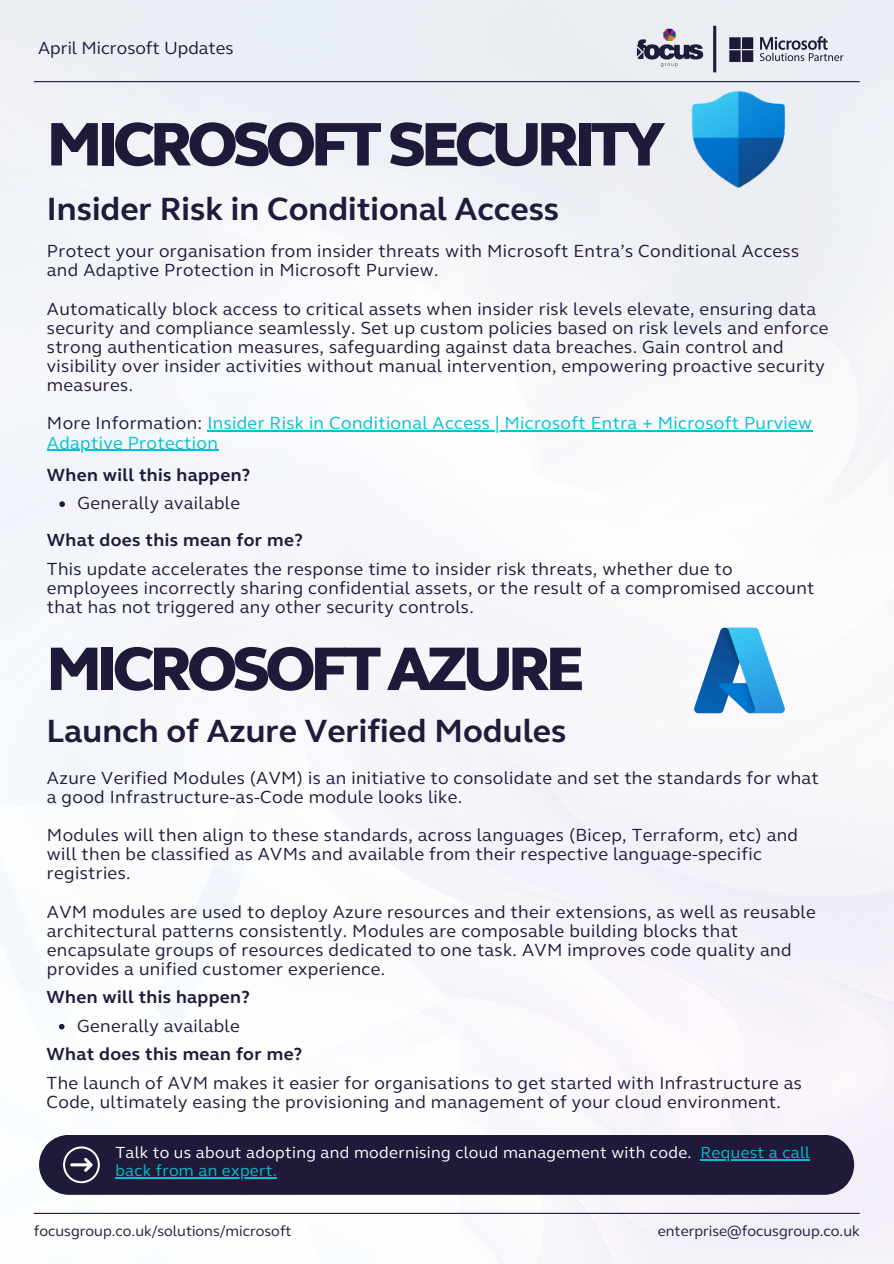
<style>
.page{position:relative;width:894px;height:1264px;background:#fff}
.page>*{position:absolute;margin:0;border:0;box-sizing:border-box;transform-origin:0 0}
.t1{font:800 63px "FS Elliot Web";letter-spacing:-.07em;color:#1f1a39}
.t2{font:700 33px "FS Elliot Web";color:#1f1c3b}
.t3{font:18px/19.2px "FS Elliot Web";letter-spacing:.02em;color:#1f1a39}
.t4{font:18px "FS Elliot Web";letter-spacing:.02em;color:#00c1cf}
.t5{font:700 18px "FS Elliot Web";letter-spacing:.02em;color:#1f1a39}
.t6{font:18px "FS Elliot Web";color:#1f1c3b}
.t7{font:16.5px "FS Elliot Web";letter-spacing:.02em;color:#fff}
.t8{font:16.5px "FS Elliot Web";letter-spacing:.02em;color:#00c1cf}
.t9{font:15px "FS Elliot Web";color:#1f1c3b}
.s1{color:#1f1a39}
</style>
<div class="page">
<img style="left:0;top:0;width:893px;height:1263px">
<hr style="left:34px;top:81px;width:825px;height:1px;background:#1f1a39">
<img style="left:629px;top:24px;width:81px;height:50px">
<hr style="left:713px;top:26px;width:3px;height:46px;background:#1f1a39">
<img style="left:727px;top:35px;width:118px;height:28px">
<img style="left:0;top:805px;width:459px;height:458px">
<img style="left:688px;top:90px;width:99px;height:98px">
<svg style="left:59px;top:501px;width:6px;height:6px"></svg>
<hr style="left:207px;top:430px;width:605px;height:1px;background:#00c1cf">
<hr style="left:47px;top:449px;width:171px;height:2px;background:#00c1cf">
<img style="left:690px;top:621px;width:97px;height:98px">
<hr style="left:34px;top:1212px;width:825px;height:1px;background:#1f1a39">
<svg style="left:59px;top:1023px;width:5px;height:6px"></svg>
<div style="left:39px;top:1134px;width:814px;height:60px;background:#1f1a39"></div>
<svg style="left:59px;top:1146px;width:41px;height:53px"></svg>
<hr style="left:700px;top:1159px;width:109px;height:1px;background:#00c1cf">
<hr style="left:115px;top:1177px;width:162px;height:1px;background:#00c1cf">
<p class="t6" style="left:38px;top:37px;width:197px">April Microsoft Updates</p>
<p class="t1" style="left:47px;top:106px;width:618px">MICROSOFT SECURITY</p>
<h4 class="t2" style="left:47px;top:189px;width:513px">Insider Risk in Conditional Access</h4>
<h4 class="t3" style="left:47px;top:242px;width:753px">Protect your organisation from insider threats with Microsoft Entra’s Conditional Access and Adaptive Protection in Microsoft Purview.</h4>
<h4 class="t3" style="left:47px;top:299px;width:783px">Automatically block access to critical assets when insider risk levels elevate, ensuring data security and compliance seamlessly. Set up custom policies based on risk levels and enforce strong authentication measures, safeguarding against data breaches. Gain control and visibility over insider activities without manual intervention, empowering proactive security measures.</h4>
<h3 class="t4" style="left:47px;top:412px;width:766px"><span class="s1">More Information:</span> Insider Risk in Conditional Access | Microsoft Entra + Microsoft Purview</h3>
<h3 class="t4" style="left:47px;top:432px;width:172px">Adaptive Protection</h3>
<p class="t5" style="left:47px;top:464px;width:205px">When will this happen?</p>
<p class="t3" style="left:77px;top:493px;width:164px">Generally available</p>
<h1 class="t5" style="left:47px;top:529px;width:257px">What does this mean for me?</h1>
<h2 class="t3" style="left:47px;top:559px;width:768px">This update accelerates the response time to insider risk threats, whether due to employees incorrectly sharing confidential assets, or the result of a compromised account that has not triggered any other security controls.</h2>
<h4 class="t1" style="left:46px;top:631px;width:539px">MICROSOFT AZURE</h4>
<h1 class="t2" style="left:46px;top:711px;width:521px">Launch of Azure Verified Modules</h1>
<h2 class="t3" style="left:47px;top:768px;width:773px">Azure Verified Modules (AVM) is an initiative to consolidate and set the standards for what a good Infrastructure-as-Code module looks like.</h2>
<h4 class="t3" style="left:47px;top:825px;width:752px">Modules will then align to these standards, across languages (Bicep, Terraform, etc) and will then be classified as AVMs and available from their respective language-specific registries.</h4>
<h4 class="t3" style="left:47px;top:902px;width:770px">AVM modules are used to deploy Azure resources and their extensions, as well as reusable architectural patterns consistently. Modules are composable building blocks that encapsulate groups of resources dedicated to one task. AVM improves code quality and provides a unified customer experience.</h4>
<p class="t5" style="left:46px;top:986px;width:205px">When will this happen?</p>
<p class="t3" style="left:77px;top:1016px;width:164px">Generally available</p>
<h3 class="t5" style="left:46px;top:1043px;width:257px">What does this mean for me?</h3>
<p class="t3" style="left:46px;top:1073px;width:756px">The launch of AVM makes it easier for organisations to get started with Infrastructure as<br>Code, ultimately easing the provisioning and management of your cloud environment.</p>
<h3 class="t7" style="left:115px;top:1142px;width:577px">Talk to us about adopting and modernising cloud management with code.</h3>
<h4 class="t8" style="left:700px;top:1142px;width:111px">Request a call</h4>
<p class="t8" style="left:115px;top:1160px;width:163px">back from an expert.</p>
<h4 class="t9" style="left:34px;top:1221px;width:259px">focusgroup.co.uk/solutions/microsoft</h4>
<p class="t9" style="left:657px;top:1221px;width:203px">enterprise@focusgroup.co.uk</p>
</div>
